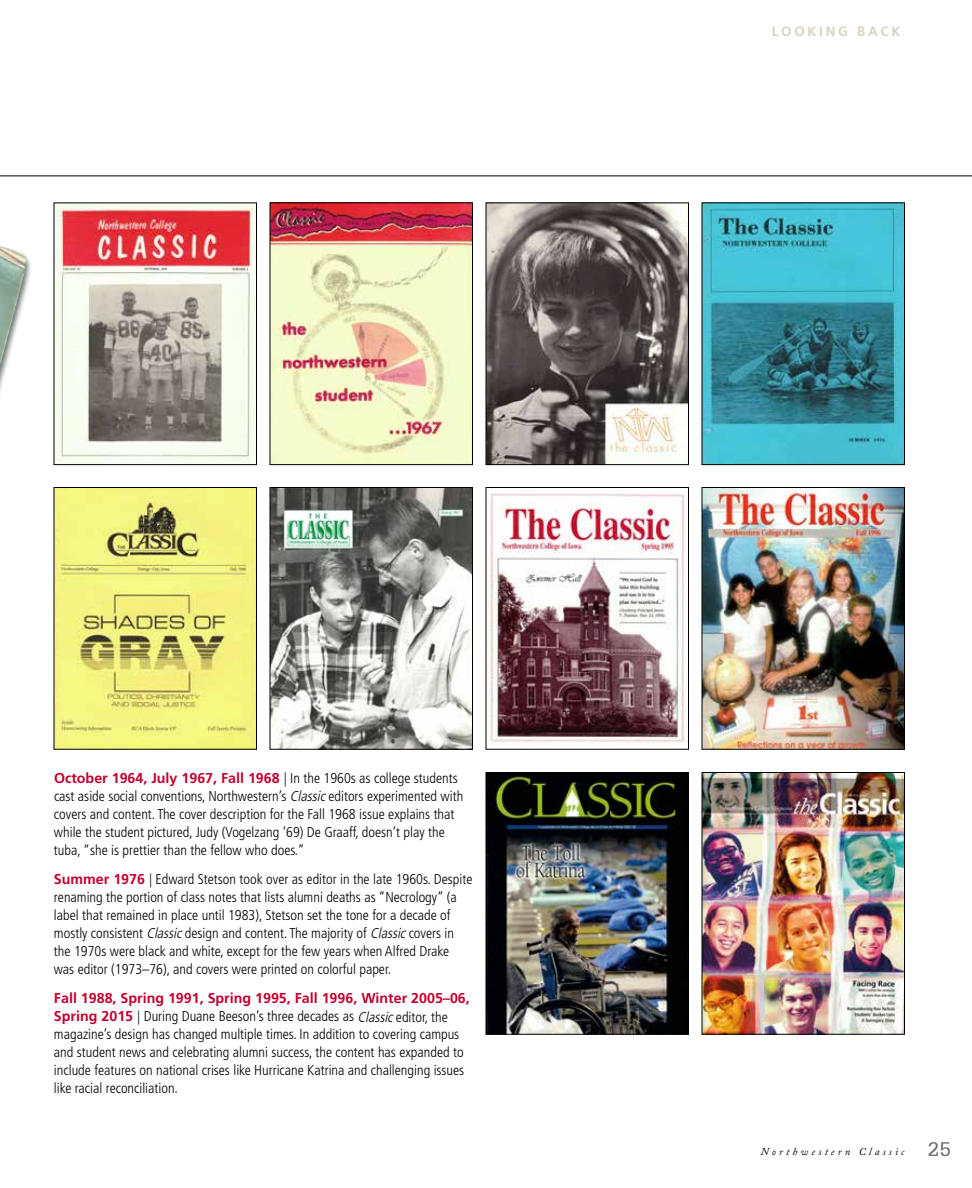
<style>
.page{position:relative;width:972px;height:1188px;background:#fff}
.page>*{position:absolute;margin:0;border:0;box-sizing:border-box;transform-origin:0 0}
.t1{font:300 condensed 14.25px/18px "Frutiger";color:#000}
.t2{font:700 13.5px "Frutiger";letter-spacing:.2em;color:#d9d3c2}
.t3{font:italic 10.5px "Adobe Caslon Pro";letter-spacing:.3em;color:#000}
.s1{font-weight:700;font-stretch:normal;color:#c3002f}
.s2{font-style:italic}
.s3{font-family:"Serifa";font-style:normal;font-size:21px;color:#6d6e71}
</style>
<div class="page">
<hr style="left:0;top:175px;width:972px;height:1px;background:#000">
<img style="left:0;top:246px;width:31px;height:146px">
<img style="left:56px;top:205px;width:199px;height:258px">
<div style="left:54px;top:203px;width:203px;height:262px;border:1px solid #000"></div>
<img style="left:56px;top:489px;width:199px;height:258px">
<div style="left:54px;top:487px;width:203px;height:262px;border:1px solid #000"></div>
<img style="left:272px;top:205px;width:199px;height:258px">
<div style="left:270px;top:203px;width:203px;height:262px;border:1px solid #000"></div>
<img style="left:272px;top:489px;width:199px;height:258px">
<div style="left:270px;top:487px;width:203px;height:262px;border:1px solid #000"></div>
<img style="left:488px;top:205px;width:199px;height:258px">
<div style="left:486px;top:203px;width:203px;height:262px;border:1px solid #000"></div>
<img style="left:488px;top:493px;width:197px;height:250px">
<div style="left:486px;top:487px;width:203px;height:262px;border:1px solid #000"></div>
<img style="left:488px;top:774px;width:199px;height:258px">
<div style="left:486px;top:772px;width:203px;height:262px;border:1px solid #000"></div>
<img style="left:704px;top:205px;width:199px;height:258px">
<div style="left:702px;top:203px;width:203px;height:262px;border:1px solid #000"></div>
<img style="left:704px;top:489px;width:199px;height:258px">
<div style="left:702px;top:487px;width:203px;height:262px;border:1px solid #000"></div>
<img style="left:704px;top:774px;width:199px;height:258px">
<div style="left:702px;top:772px;width:203px;height:262px;border:1px solid #000"></div>
<p class="t2" style="left:772px;top:23px;width:130px">LOOKING BACK</p>
<p class="t1" style="left:54px;top:769px;width:411px"><span class="s1">October 1964, July 1967, Fall 1968</span> | In the 1960s as college students cast aside social conventions, Northwestern’s <span class="s2">Classic</span>editors experimented with covers and content. The cover description for the Fall 1968 issue explains that while the student pictured, Judy (Vogelzang ’69) De Graaff, doesn’t play the tuba, “she is prettier than the fellow who does.”</p>
<p class="t1" style="left:54px;top:870px;width:420px"><span class="s1">Summer 1976</span> | Edward Stetson took over as editor in the late 1960s. Despite renaming the portion of class notes that lists alumni deaths as “Necrology” (a label that remained in place until 1983), Stetson set the tone for a decade of mostly consistent <span class="s2">Classic</span>design and content. The majority of <span class="s2">Classic</span>covers in the 1970s were black and white, except for the few years when Alfred Drake was editor (1973–76), and covers were printed on colorful paper.</p>
<p class="t1" style="left:54px;top:990px;width:417px"><span class="s1">Fall 1988, Spring 1991, Spring 1995, Fall 1996, Winter 2005–06, Spring 2015</span> | During Duane Beeson’s three decades as <span class="s2">Classic</span>editor, the magazine’s design has changed multiple times. In addition to covering campus and student news and celebrating alumni success, the content has expanded to include features on national crises like Hurricane Katrina and challenging issues like racial reconciliation.</p>
<p class="t3" style="left:761px;top:1145px;width:192px">Northwestern Classic <span class="s3">25</span></p>
</div>
